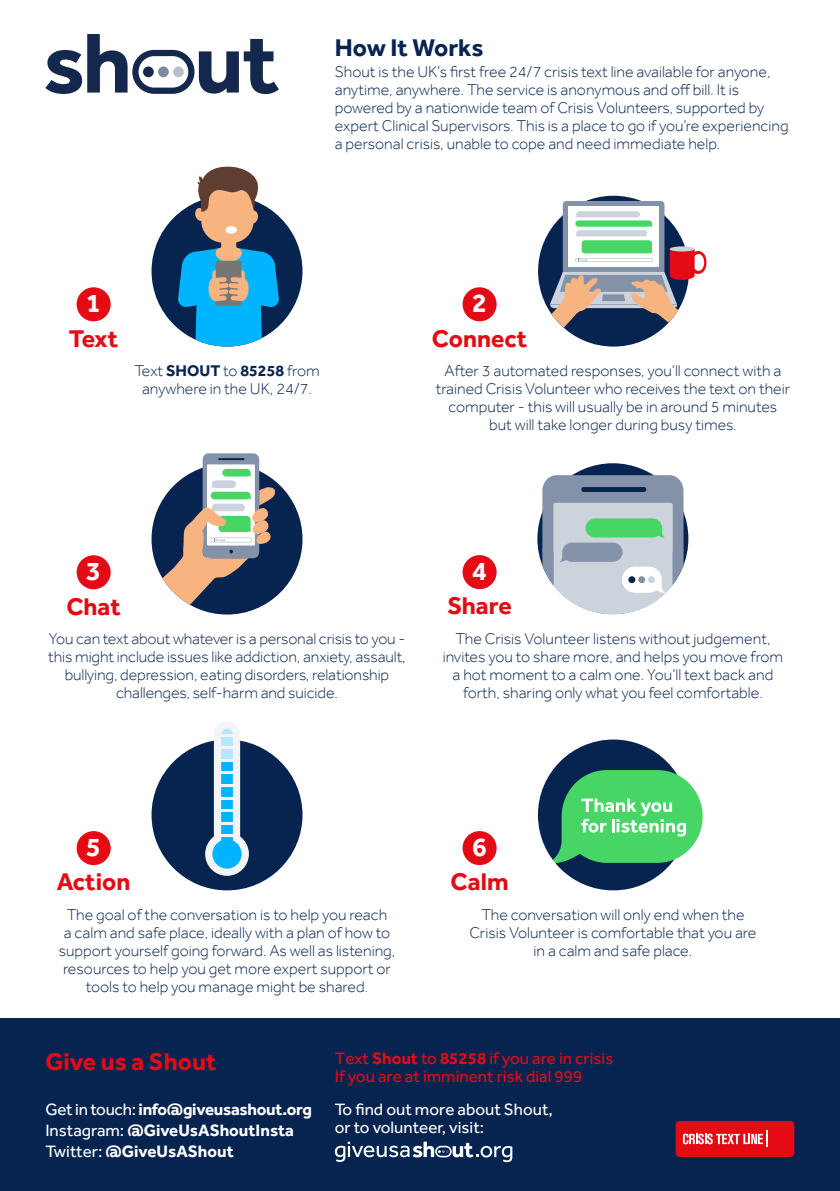
<style>
.page{position:relative;width:840px;height:1191px;background:#fff}
.page>*{position:absolute;margin:0;border:0;box-sizing:border-box;transform-origin:0 0}
.t1{font:700 27px "Effra";color:#fff}
._03_Body_Copy{font:700 25px "Effra";color:#e50b14}
._08_Back_Cover_Heade{font:700 25px "Effra";color:#e50b14}
._03_Body_Copy-2{font:700 25px "Effra";color:#072450}
._03_Body_Copy-3{font:700 17px "Effra";color:#fff}
._08_Back_Cover_Heade-2{font:17px "Effra";color:#e50b14}
._03_Body_Copy-4{font:17px "Effra";color:#fff}
._03_Body_Copy-5{font:300 16px/18px "Effra";color:#072450;text-align:center}
.s1{font-weight:700}
.s2{font-weight:400}
</style>
<div class="page">
<div style="left:537px;top:196px;width:151px;height:150px;background:#072450;border-radius:50%"></div>
<svg style="left:543px;top:201px;width:163px;height:130px"></svg>
<div style="left:151px;top:196px;width:151px;height:150px;background:#072450;border-radius:50%"></div>
<svg style="left:178px;top:166px;width:101px;height:180px"></svg>
<div style="left:537px;top:463px;width:151px;height:151px;background:#072450;border-radius:50%"></div>
<svg style="left:542px;top:475px;width:141px;height:139px;background:#afc1c5"></svg>
<div style="left:628px;top:576px;width:7px;height:7px;background:#072450;border-radius:50%"></div>
<div style="left:647px;top:576px;width:7px;height:7px;background:#cdd3dc;border-radius:50%"></div>
<svg style="left:637px;top:576px;width:8px;height:7px"></svg>
<div style="left:151px;top:464px;width:151px;height:150px;background:#072450;border-radius:50%"></div>
<div style="left:202px;top:453px;width:57px;height:105px;background:#8392a8;border-radius:6px"></div>
<div style="left:207px;top:464px;width:48px;height:81px;background:#fff"></div>
<hr style="left:218px;top:458px;width:26px;height:2px;background:#072450">
<svg style="left:151px;top:469px;width:125px;height:145px"></svg>
<div style="left:537px;top:739px;width:151px;height:151px;background:#072450;border-radius:50%"></div>
<svg style="left:545px;top:770px;width:157px;height:95px"></svg>
<div style="left:151px;top:739px;width:151px;height:151px;background:#072450;border-radius:50%"></div>
<svg style="left:205px;top:722px;width:44px;height:154px"></svg>
<div style="left:0;top:1018px;width:839px;height:173px;background:#072450"></div>
<svg style="left:45px;top:34px;width:234px;height:60px"></svg>
<div style="left:462px;top:287px;width:34px;height:34px;background:#e50b14;border-radius:50%"></div>
<div style="left:77px;top:287px;width:34px;height:34px;background:#e50b14;border-radius:50%"></div>
<div style="left:462px;top:555px;width:34px;height:34px;background:#e50b14;border-radius:50%"></div>
<div style="left:77px;top:555px;width:34px;height:34px;background:#e50b14;border-radius:50%"></div>
<div style="left:462px;top:831px;width:34px;height:34px;background:#e50b14;border-radius:50%"></div>
<div style="left:77px;top:831px;width:34px;height:34px;background:#e50b14;border-radius:50%"></div>
<svg style="left:675px;top:1121px;width:119px;height:36px;background:#e5262e"></svg>
<svg style="left:334px;top:1141px;width:178px;height:21px"></svg>
<p class="_03_Body_Copy-2" style="left:334px;top:32px;width:150px">How It Works</p>
<p class="_03_Body_Copy-5" style="left:334px;top:62px;width:455px;text-align:left">Shout is the UK’s first free 24/7 crisis text line available for anyone, anytime, anywhere. The service is anonymous and off bill. It is powered by a nationwide team of Crisis Volunteers, supported by expert Clinical Supervisors. This is a place to go if you’re experiencing a personal crisis, unable to cope and need immediate help.</p>
<p class="t1" style="left:86px;top:287px;width:16px">1</p>
<p class="t1" style="left:472px;top:287px;width:16px">2</p>
<p class="_03_Body_Copy" style="left:69px;top:323px;width:51px">Text</p>
<p class="_03_Body_Copy" style="left:431px;top:323px;width:97px">Connect</p>
<p class="_03_Body_Copy-5" style="left:134px;top:362px;width:187px">Text <span class="s1">SHOUT</span> to <span class="s1">85258</span> from anywhere in the UK, 24/7.</p>
<p class="_03_Body_Copy-5" style="left:435px;top:362px;width:356px">After 3 automated responses, you’ll connect with a trained Crisis Volunteer who receives the text on their computer - this will usually be in around 5 minutes but will take longer during busy times.</p>
<p class="t1" style="left:86px;top:555px;width:16px">3</p>
<p class="t1" style="left:472px;top:555px;width:16px">4</p>
<p class="_03_Body_Copy" style="left:66px;top:591px;width:56px">Chat</p>
<p class="_03_Body_Copy" style="left:447px;top:591px;width:66px">Share</p>
<p class="_03_Body_Copy-5" style="left:48px;top:630px;width:359px">You can text about whatever is a personal crisis to you - this might include issues like addiction, anxiety, assault, bullying, depression, eating disorders, relationship challenges, self-harm and suicide.</p>
<p class="_03_Body_Copy-5" style="left:442px;top:630px;width:342px">The Crisis Volunteer listens without judgement, invites you to share more, and helps you move from a hot moment to a calm one. You’ll text back and forth, sharing only what you feel comfortable.</p>
<p class="t1" style="left:86px;top:830px;width:16px">5</p>
<p class="t1" style="left:472px;top:830px;width:16px">6</p>
<p class="_03_Body_Copy" style="left:57px;top:866px;width:75px">Action</p>
<p class="_03_Body_Copy" style="left:450px;top:866px;width:59px">Calm</p>
<p class="_03_Body_Copy-5" style="left:59px;top:905px;width:338px">The goal of the conversation is to help you reach<br>a calm and safe place, ideally with a plan of how to support yourself going forward. As well as listening, resources to help you get more expert support or tools to help you manage might be shared.</p>
<p class="_03_Body_Copy-5" style="left:469px;top:905px;width:288px">The conversation will only end when the<br>Crisis Volunteer is comfortable that you are in a calm and safe place.</p>
<p class="_08_Back_Cover_Heade" style="left:45px;top:1046px;width:172px">Give us a Shout</p>
<p class="_08_Back_Cover_Heade-2" style="left:334px;top:1048px;width:280px">Text <span class="s1">Shout</span> to <span class="s1">85258</span> if you are in crisis</p>
<p class="_08_Back_Cover_Heade-2" style="left:334px;top:1066px;width:249px">If you are at imminent risk dial 999</p>
<p class="_03_Body_Copy-3" style="left:45px;top:1099px;width:268px"><span class="s2">Get in touch:</span> info@giveusashout.org</p>
<p class="_03_Body_Copy-3" style="left:45px;top:1120px;width:250px"><span class="s2">Instagram:</span> @GiveUsAShoutInsta</p>
<p class="_03_Body_Copy-3" style="left:45px;top:1141px;width:190px"><span class="s2">Twitter:</span> @GiveUsAShout</p>
<p class="_03_Body_Copy-4" style="left:334px;top:1099px;width:219px">To find out more about Shout,</p>
<p class="_03_Body_Copy-4" style="left:334px;top:1117px;width:151px">or to volunteer, visit:</p>
</div>
